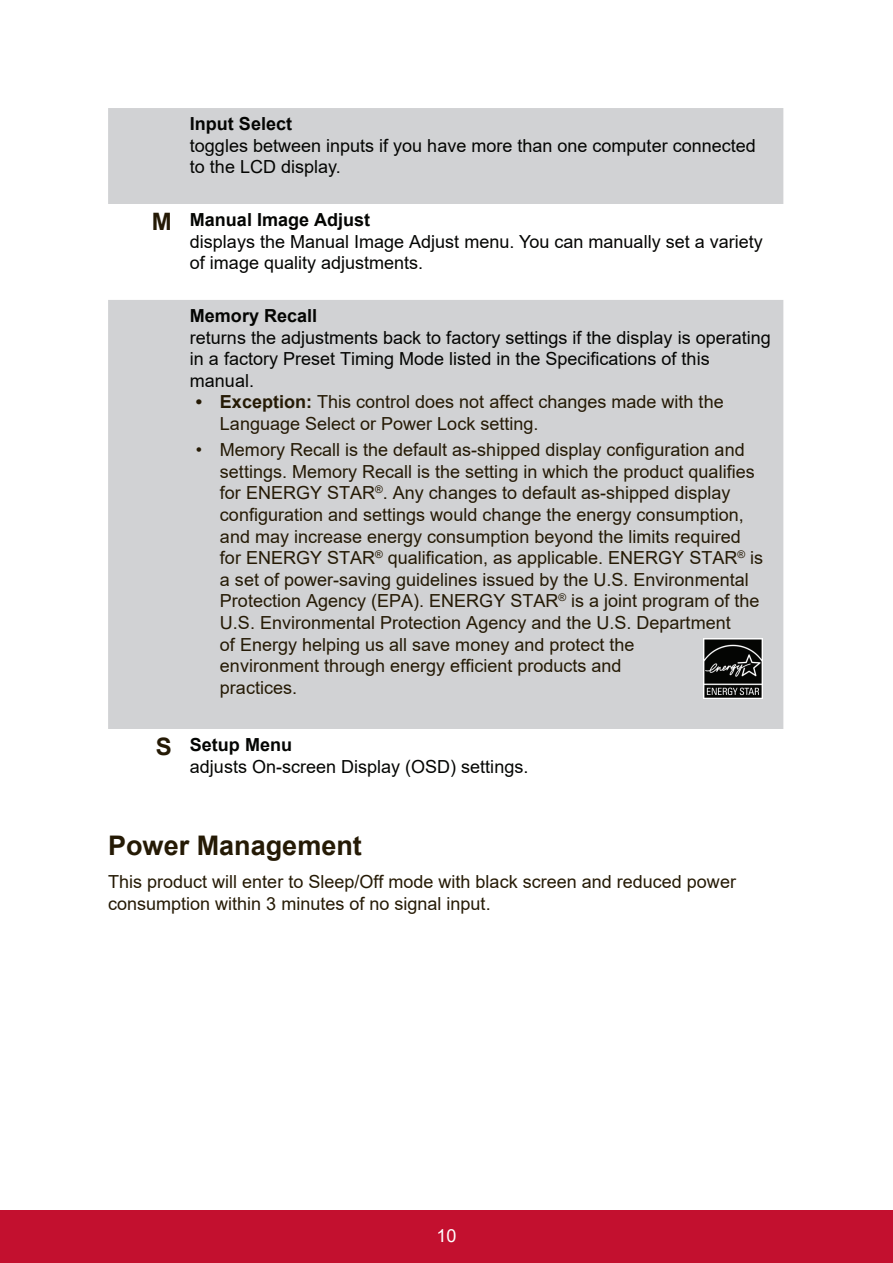
<style>
.page{position:relative;width:893px;height:1263px;background:#fff}
.page>*{position:absolute;margin:0;border:0;box-sizing:border-box;transform-origin:0 0}
.t1{font:700 27px "Arial";color:#251a05}
.t2{font:18px/21.6px "Arial";color:#251a05}
.t3{font:18px/21.6px "Arial";color:#040503}
.t4{font:700 18px "Arial";color:#040503}
.t5{font:18px "Arial";color:#fff}
.s1{font-weight:700;font-size:24px;color:#251a05}
.s2{font-weight:700}
</style>
<div class="page">
<div style="left:0;top:1210px;width:892px;height:53px;background:#c3102f"></div>
<svg style="left:108px;top:108px;width:675px;height:621px;fill:#d1d2d4"></svg>
<img style="left:703px;top:638px;width:59px;height:60px">
<p class="t4" style="left:190px;top:111px;width:104px">Input Select</p>
<p class="t3" style="left:190px;top:134px;width:567px">toggles between inputs if you have more than one computer connected to the LCD display.</p>
<p class="t3" style="left:190px;top:209px;width:574px;text-indent:-38px"><span class="s1">M</span> <span class="s2">Manual Image Adjust<br></span>displays the Manual Image Adjust menu. You can manually set a variety of image quality adjustments.</p>
<p class="t4" style="left:190px;top:303px;width:129px">Memory Recall</p>
<p class="t3" style="left:190px;top:326px;width:582px">returns the adjustments back to factory settings if the display is operating in a factory Preset Timing Mode listed in the Specifications of this manual.</p>
<p class="t2" style="left:220px;top:391px;width:505px;text-indent:-24px"><span class="s2">• Exception:</span> This control does not affect changes made with the<br>Language Select or Power Lock setting.</p>
<p class="t2" style="left:220px;top:439px;width:544px;text-indent:-24px">• Memory Recall is the default as-shipped display configuration and settings. Memory Recall is the setting in which the product qualifies for ENERGY STAR<sup>®</sup>. Any changes to default as-shipped display configuration and settings would change the energy consumption, and may increase energy consumption beyond the limits required for ENERGY STAR<sup>®</sup> qualification, as applicable. ENERGY STAR<sup>®</sup> is a set of power-saving guidelines issued by the U.S. Environmental Protection Agency (EPA). ENERGY STAR<sup>®</sup> is a joint program of the U.S. Environmental Protection Agency and the U.S. Department<br>of Energy helping us all save money and protect the<br>environment through energy efficient products and<br>practices.</p>
<p class="t3" style="left:190px;top:734px;width:340px;text-indent:-34px"><span class="s1">S</span> <span class="s2">Setup Menu<br></span>adjusts On-screen Display (OSD) settings.</p>
<h1 class="t1" style="left:108px;top:826px;width:255px">Power Management</h1>
<p class="t2" style="left:108px;top:871px;width:629px">This product will enter to Sleep/Off mode with black screen and reduced power consumption within 3 minutes of no signal input.</p>
<p class="t5" style="left:436px;top:1223px;width:22px">10</p>
</div>
